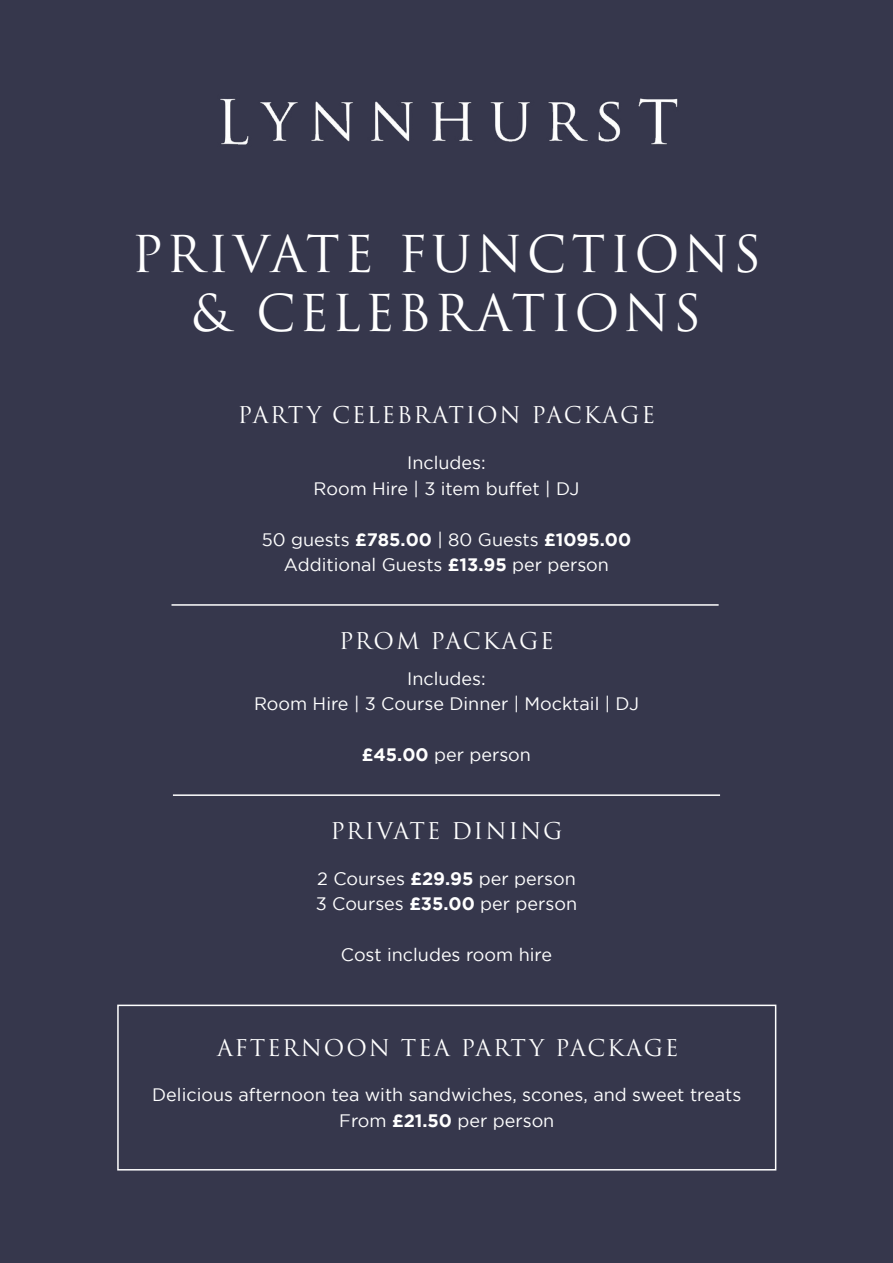
<style>
.page{position:relative;width:893px;height:1263px;background:#36374c}
.page>*{position:absolute;margin:0;border:0;box-sizing:border-box;transform-origin:0 0}
.t1{font:49.35px/59.2px "Trajan Pro 3";letter-spacing:.07em;color:#fff;text-align:center}
.t2{font:22.5px "Trajan Pro 3";letter-spacing:.08em;color:#fff}
.t3{font:18px/25.5px "Gotham";color:#fff;text-align:center}
.s1{font-weight:700}
</style>
<div class="page">
<hr style="left:171px;top:604px;width:548px;height:2px;background:#fff">
<hr style="left:173px;top:794px;width:547px;height:2px;background:#fff">
<div style="left:117px;top:1004px;width:659px;height:166px;border:2px solid #fff"></div>
<img style="left:220px;top:98px;width:458px;height:47px">
<h1 class="t1" style="left:132px;top:226px;width:631px">PRIVATE FUNCTIONS &amp; CELEBRATIONS</h1>
<p class="t2" style="left:238px;top:399px;width:419px">PARTY CELEBRATION PACKAGE</p>
<p class="t3" style="left:314px;top:450px;width:267px">Includes:<br>Room Hire | 3 item buffet | DJ</p>
<p class="t3" style="left:262px;top:527px;width:371px">50 guests <span class="s1">£785.00</span> | 80 Guests <span class="s1">£1095.00<br></span>Additional Guests <span class="s1">£13.95</span> per person</p>
<p class="t2" style="left:339px;top:626px;width:216px">PROM PACKAGE</p>
<p class="t3" style="left:254px;top:665px;width:386px">Includes:<br>Room Hire | 3 Course Dinner | Mocktail | DJ</p>
<p class="t3" style="left:362px;top:742px;width:171px"><span class="s1">£45.00</span> per person</p>
<p class="t2" style="left:330px;top:815px;width:234px">PRIVATE DINING</p>
<p class="t3" style="left:316px;top:865px;width:263px;text-align:left">2 Courses <span class="s1">£29.95</span> per person<br>3 Courses <span class="s1">£35.00</span> per person</p>
<p class="t3" style="left:341px;top:942px;width:213px">Cost includes room hire</p>
<p class="t2" style="left:217px;top:1032px;width:463px">AFTERNOON TEA PARTY PACKAGE</p>
<p class="t3" style="left:152px;top:1082px;width:591px">Delicious afternoon tea with sandwiches, scones, and sweet treats<br>From <span class="s1">£21.50</span> per person</p>
</div>
